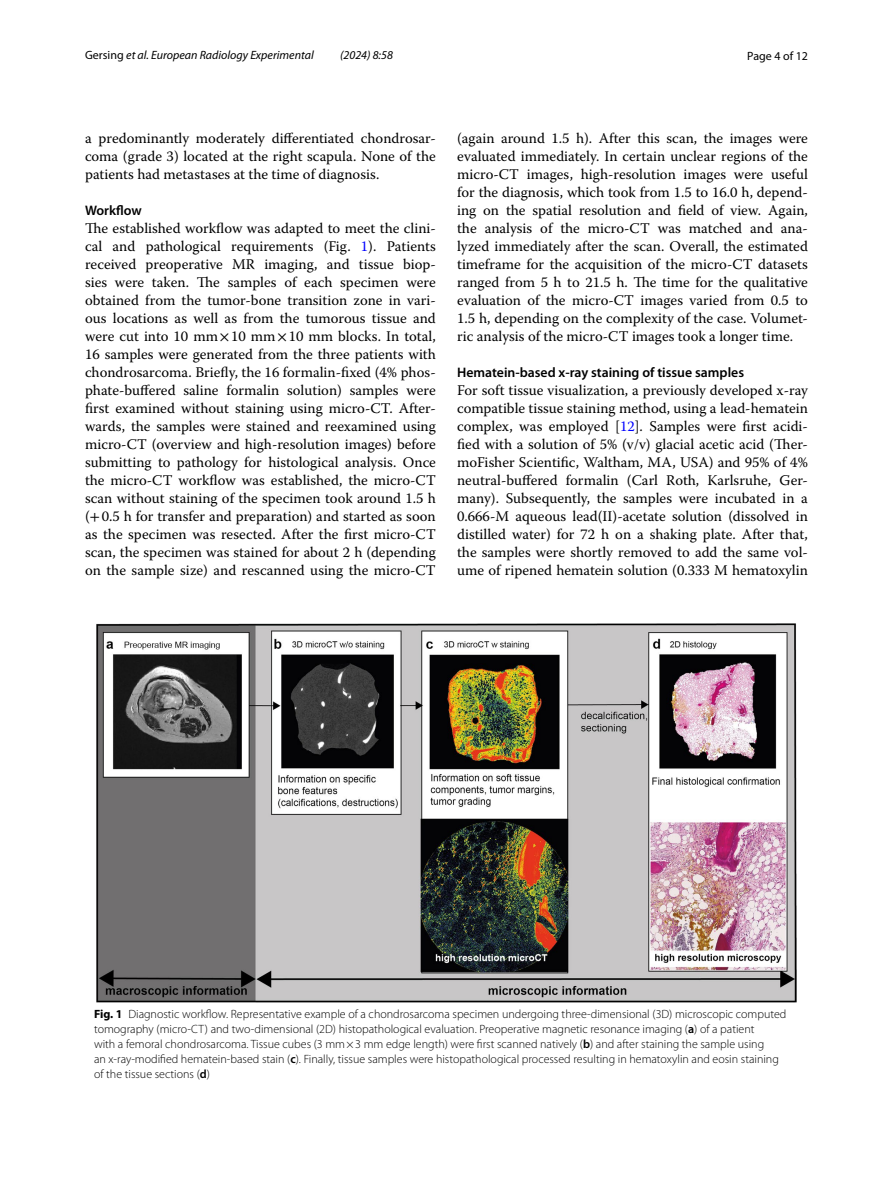
<style>
.page{position:relative;width:893px;height:1187px;background:#fff}
.page>*{position:absolute;margin:0;border:0;box-sizing:border-box;transform-origin:0 0}
.t1{font:14.7px/18px "Warnock Pro";color:#000;text-align:justify}
.t2{font:600 13.8px "Myriad Pro";color:#000}
.t3{font:300 12px/15px "Myriad Pro";color:#000}
.t4{font:italic 12px "Myriad Pro";color:#000}
.t5{font:12px "Myriad Pro";color:#000}
.s1{font-style:normal}
.s2{color:#00f}
.s3{font-family:"STIX"}
.s4{font-weight:700}
.s5{font-weight:600}
</style>
<div class="page">
<img style="left:96px;top:623px;width:701px;height:379px">
<p class="t4" style="left:85px;top:48px;width:230px"><span class="s1">Gersing</span> et al. European Radiology Experimental</p>
<p class="t4" style="left:340px;top:48px;width:54px">(2024) 8:58</p>
<p class="t5" style="left:747px;top:48px;width:62px">Page 4 of 12</p>
<p class="t1" style="left:85px;top:128px;width:352px">a predominantly moderately differentiated chondrosar&shy;coma (grade 3) located at the right scapula. None of the patients had metastases at the time of diagnosis.</p>
<p class="t2" style="left:85px;top:201px;width:58px">Workflow</p>
<p class="t1" style="left:85px;top:218px;width:352px">The established workflow was adapted to meet the clini&shy;cal and pathological requirements (Fig. <span class="s2">1</span>). Patients received preoperative MR imaging, and tissue biop&shy;sies were taken. The samples of each specimen were obtained from the tumor-bone transition zone in vari&shy;ous locations as well as from the tumorous tissue and were cut into 10 mm<span class="s3">×</span>10 mm<span class="s3">×</span>10 mm blocks. In total, 16 samples were generated from the three patients with chondrosarcoma. Briefly, the 16 formalin-fixed (4% phos&shy;phate-buffered saline formalin solution) samples were first examined without staining using micro-CT. After&shy;wards, the samples were stained and reexamined using micro-CT (overview and high-resolution images) before submitting to pathology for histological analysis. Once the micro-CT workflow was established, the micro-CT scan without staining of the specimen took around 1.5 h (<span class="s3">+</span>0.5 h for transfer and preparation) and started as soon as the specimen was resected. After the first micro-CT scan, the specimen was stained for about 2 h (depending on the sample size) and rescanned using the micro-CT</p>
<p class="t1" style="left:457px;top:128px;width:352px">(again around 1.5 h). After this scan, the images were evaluated immediately. In certain unclear regions of the micro-CT images, high-resolution images were useful for the diagnosis, which took from 1.5 to 16.0 h, depend&shy;ing on the spatial resolution and field of view. Again, the analysis of the micro-CT was matched and ana&shy;lyzed immediately after the scan. Overall, the estimated timeframe for the acquisition of the micro-CT datasets ranged from 5 h to 21.5 h. The time for the qualitative evaluation of the micro-CT images varied from 0.5 to 1.5 h, depending on the complexity of the case. Volumet&shy;ric analysis of the micro-CT images took a longer time.</p>
<p class="t2" style="left:457px;top:363px;width:288px">Hematein‑based x‑ray staining of tissue samples</p>
<p class="t1" style="left:457px;top:380px;width:352px">For soft tissue visualization, a previously developed x-ray compatible tissue staining method, using a lead-hematein complex, was employed [<span class="s2">12</span>]. Samples were first acidi&shy;fied with a solution of 5% (v/v) glacial acetic acid (Ther&shy;moFisher Scientific, Waltham, MA, USA) and 95% of 4% neutral-buffered formalin (Carl Roth, Karlsruhe, Ger&shy;many). Subsequently, the samples were incubated in a 0.666-M aqueous lead(II)-acetate solution (dissolved in distilled water) for 72 h on a shaking plate. After that, the samples were shortly removed to add the same vol&shy;ume of ripened hematein solution (0.333 M hematoxylin</p>
<p class="t3" style="left:94px;top:1006px;width:694px"><span class="s4">Fig. 1</span> Diagnostic workflow. Representative example of a chondrosarcoma specimen undergoing three-dimensional (3D) microscopic computed tomography (micro-CT) and two-dimensional (2D) histopathological evaluation. Preoperative magnetic resonance imaging (<span class="s5">a</span>) of a patient<br>with a femoral chondrosarcoma. Tissue cubes (3 mm×3 mm edge length) were first scanned natively (<span class="s5">b</span>) and after staining the sample using<br>an x-ray-modified hematein-based stain (<span class="s5">c</span>). Finally, tissue samples were histopathological processed resulting in hematoxylin and eosin staining of the tissue sections (<span class="s5">d</span>)</p>
</div>
